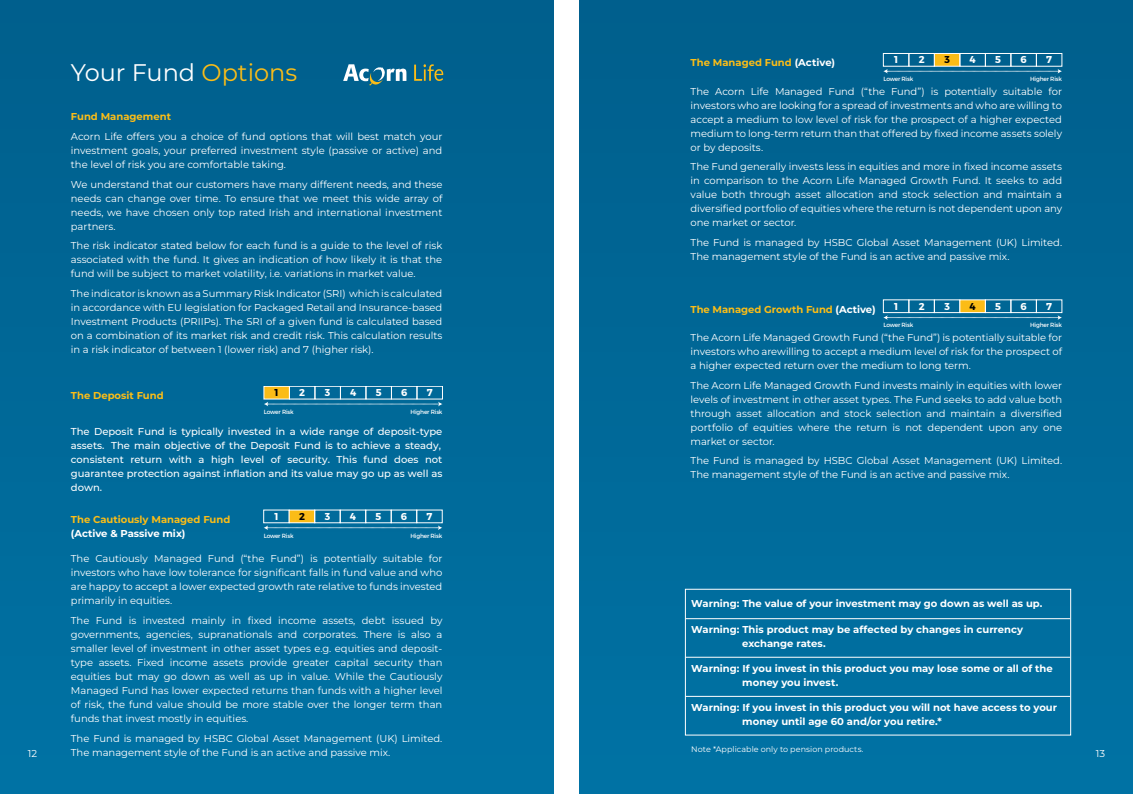
<style>
.page{position:relative;width:1133px;height:794px;background:#fff}
.page>*{position:absolute;margin:0;border:0;box-sizing:border-box;transform-origin:0 0}
.t1{font:24px "Montserrat";color:#fff}
.t2{font:10px/14px "Montserrat";color:#fff;text-align:justify}
.t3{font:700 10px/14px "Montserrat";color:#fff}
.t4{font:500 10px/14px "Montserrat";color:#fff}
.t5{font:700 10px "Montserrat";color:#fbbd17}
.t6{font:700 10px "Montserrat";color:#000}
.t7{font:8px "Montserrat";letter-spacing:.005em;color:#fff}
.t8{font:6px "Montserrat";letter-spacing:-.03em;color:#fff}
.s1{color:#fff}
.s2{color:#fbbd17}
</style>
<div class="page">
<div style="left:0;top:0;width:553px;height:794px;background:#006898"></div>
<div style="left:580px;top:0;width:552px;height:794px;background:#006898"></div>
<div style="left:883px;top:53px;width:26px;height:13px;border:1px solid #fff"></div>
<div style="left:908px;top:53px;width:26px;height:13px;border:1px solid #fff"></div>
<div style="left:934px;top:53px;width:25px;height:13px;background:#fbbc17"></div>
<div style="left:934px;top:53px;width:26px;height:13px;border:1px solid #fff"></div>
<div style="left:959px;top:53px;width:26px;height:13px;border:1px solid #fff"></div>
<div style="left:985px;top:53px;width:26px;height:13px;border:1px solid #fff"></div>
<div style="left:1010px;top:53px;width:26px;height:13px;border:1px solid #fff"></div>
<div style="left:1036px;top:53px;width:26px;height:13px;border:1px solid #fff"></div>
<svg style="left:883px;top:69px;width:178px;height:5px"></svg>
<div style="left:883px;top:300px;width:26px;height:13px;border:1px solid #fff"></div>
<div style="left:908px;top:300px;width:26px;height:13px;border:1px solid #fff"></div>
<div style="left:934px;top:300px;width:26px;height:13px;border:1px solid #fff"></div>
<div style="left:959px;top:300px;width:26px;height:12px;background:#fbbc17"></div>
<div style="left:959px;top:300px;width:26px;height:13px;border:1px solid #fff"></div>
<div style="left:985px;top:300px;width:26px;height:13px;border:1px solid #fff"></div>
<div style="left:1010px;top:300px;width:26px;height:13px;border:1px solid #fff"></div>
<div style="left:1036px;top:300px;width:26px;height:13px;border:1px solid #fff"></div>
<svg style="left:883px;top:315px;width:178px;height:5px"></svg>
<div style="left:264px;top:386px;width:25px;height:13px;background:#fbbc17"></div>
<div style="left:264px;top:386px;width:25px;height:13px;border:1px solid #fff"></div>
<div style="left:289px;top:386px;width:26px;height:13px;border:1px solid #fff"></div>
<div style="left:315px;top:386px;width:25px;height:13px;border:1px solid #fff"></div>
<div style="left:340px;top:386px;width:26px;height:13px;border:1px solid #fff"></div>
<div style="left:366px;top:386px;width:25px;height:13px;border:1px solid #fff"></div>
<div style="left:391px;top:386px;width:26px;height:13px;border:1px solid #fff"></div>
<div style="left:417px;top:386px;width:25px;height:13px;border:1px solid #fff"></div>
<svg style="left:264px;top:402px;width:178px;height:4px"></svg>
<div style="left:289px;top:510px;width:26px;height:13px;background:#fbbc17"></div>
<svg style="left:264px;top:525px;width:178px;height:5px"></svg>
<svg style="left:343px;top:64px;width:63px;height:22px"></svg>
<svg style="left:414px;top:64px;width:29px;height:17px"></svg>
<hr style="left:685px;top:618px;width:385px;height:1px;background:#fff">
<hr style="left:685px;top:657px;width:385px;height:1px;background:#fff">
<hr style="left:685px;top:696px;width:385px;height:1px;background:#fff">
<p class="t3" style="left:894px;top:53px;width:6px">1</p>
<p class="t3" style="left:918px;top:53px;width:7px">2</p>
<p class="t6" style="left:944px;top:54px;width:7px">3</p>
<p class="t3" style="left:969px;top:53px;width:8px">4</p>
<p class="t3" style="left:995px;top:53px;width:7px">5</p>
<p class="t3" style="left:1020px;top:53px;width:8px">6</p>
<p class="t3" style="left:1046px;top:53px;width:7px">7</p>
<p class="t5" style="left:690px;top:56px;width:146px">The Managed Fund <span class="s1">(Active)</span></p>
<p class="t2" style="left:690px;top:84px;width:373px">The Acorn Life Managed Fund (“the Fund”) is potentially suitable for investors who are looking for a spread of investments and who are willing to accept a medium to low level of risk for the prospect of a higher expected medium to long-term return than that offered by fixed income assets solely or by deposits.</p>
<p class="t2" style="left:690px;top:159px;width:373px">The Fund generally invests less in equities and more in fixed income assets in comparison to the Acorn Life Managed Growth Fund. It seeks to add value both through asset allocation and stock selection and maintain a diversified portfolio of equities where the return is not dependent upon any one market or sector.</p>
<p class="t2" style="left:690px;top:235px;width:373px">The Fund is managed by HSBC Global Asset Management (UK) Limited.<br>The management style of the Fund is an active and passive mix.</p>
<h1 class="t1" style="left:71px;top:56px;width:228px">Your Fund <span class="s2">Options</span></h1>
<p class="t5" style="left:71px;top:110px;width:102px">Fund Management</p>
<p class="t2" style="left:71px;top:129px;width:373px">Acorn Life offers you a choice of fund options that will best match your investment goals, your preferred investment style (passive or active) and the level of risk you are comfortable taking.</p>
<p class="t2" style="left:71px;top:177px;width:373px">We understand that our customers have many different needs, and these needs can change over time. To ensure that we meet this wide array of needs, we have chosen only top rated Irish and international investment partners.</p>
<p class="t2" style="left:71px;top:238px;width:373px">The risk indicator stated below for each fund is a guide to the level of risk associated with the fund. It gives an indication of how likely it is that the fund will be subject to market volatility, i.e. variations in market value.</p>
<p class="t2" style="left:71px;top:286px;width:373px">The indicator is known as a Summary Risk Indicator (SRI) which is calculated in accordance with EU legislation for Packaged Retail and Insurance-based Investment Products (PRIIPs). The SRI of a given fund is calculated based on a combination of its market risk and credit risk. This calculation results in a risk indicator of between 1 (lower risk) and 7 (higher risk).</p>
<p class="t5" style="left:71px;top:389px;width:94px">The Deposit Fund</p>
<p class="t4" style="left:71px;top:423px;width:373px">The Deposit Fund is typically invested in a wide range of deposit‐type assets. The main objective of the Deposit Fund is to achieve a steady, consistent return with a high level of security. This fund does not guarantee protection against inflation and its value may go up as well as down.</p>
<p class="t5" style="left:71px;top:513px;width:161px">The Cautiously Managed Fund</p>
<p class="t3" style="left:71px;top:526px;width:116px">(Active &amp; Passive mix)</p>
<p class="t2" style="left:71px;top:551px;width:373px">The Cautiously Managed Fund (“the Fund”) is potentially suitable for investors who have low tolerance for significant falls in fund value and who are happy to accept a lower expected growth rate relative to funds invested primarily in equities.</p>
<p class="t2" style="left:71px;top:613px;width:373px">The Fund is invested mainly in fixed income assets, debt issued by governments, agencies, supranationals and corporates. There is also a smaller level of investment in other asset types e.g. equities and deposit&shy;type assets. Fixed income assets provide greater capital security than equities but may go down as well as up in value. While the Cautiously Managed Fund has lower expected returns than funds with a higher level of risk, the fund value should be more stable over the longer term than funds that invest mostly in equities.</p>
<p class="t2" style="left:71px;top:731px;width:373px">The Fund is managed by HSBC Global Asset Management (UK) Limited.<br>The management style of the Fund is an active and passive mix.</p>
<p class="t8" style="left:883px;top:75px;width:31px">Lower Risk</p>
<p class="t8" style="left:1030px;top:75px;width:33px">Higher Risk</p>
<p class="t3" style="left:894px;top:299px;width:6px">1</p>
<p class="t3" style="left:918px;top:299px;width:7px">2</p>
<p class="t3" style="left:944px;top:299px;width:7px">3</p>
<p class="t6" style="left:969px;top:300px;width:8px">4</p>
<p class="t3" style="left:995px;top:299px;width:7px">5</p>
<p class="t3" style="left:1020px;top:299px;width:8px">6</p>
<p class="t3" style="left:1046px;top:299px;width:7px">7</p>
<p class="t5" style="left:690px;top:302px;width:186px">The Managed Growth Fund <span class="s1">(Active)</span></p>
<p class="t2" style="left:690px;top:330px;width:373px">The Acorn Life Managed Growth Fund (“the Fund”) is potentially suitable for investors who arewilling to accept a medium level of risk for the prospect of a higher expected return over the medium to long term.</p>
<p class="t2" style="left:690px;top:378px;width:373px">The Acorn Life Managed Growth Fund invests mainly in equities with lower levels of investment in other asset types. The Fund seeks to add value both through asset allocation and stock selection and maintain a diversified portfolio of equities where the return is not dependent upon any one market or sector.</p>
<p class="t2" style="left:690px;top:453px;width:373px">The Fund is managed by HSBC Global Asset Management (UK) Limited.<br>The management style of the Fund is an active and passive mix.</p>
<p class="t8" style="left:883px;top:321px;width:31px">Lower Risk</p>
<p class="t8" style="left:1030px;top:321px;width:33px">Higher Risk</p>
<p class="t6" style="left:275px;top:386px;width:6px">1</p>
<p class="t3" style="left:299px;top:386px;width:7px">2</p>
<p class="t3" style="left:325px;top:386px;width:7px">3</p>
<p class="t3" style="left:350px;top:386px;width:8px">4</p>
<p class="t3" style="left:376px;top:386px;width:7px">5</p>
<p class="t3" style="left:401px;top:386px;width:8px">6</p>
<p class="t3" style="left:427px;top:386px;width:7px">7</p>
<p class="t8" style="left:264px;top:408px;width:31px">Lower Risk</p>
<p class="t8" style="left:410px;top:408px;width:33px">Higher Risk</p>
<p class="t3" style="left:274px;top:509px;width:6px">1</p>
<p class="t6" style="left:299px;top:510px;width:7px">2</p>
<p class="t3" style="left:325px;top:509px;width:7px">3</p>
<p class="t3" style="left:350px;top:509px;width:8px">4</p>
<p class="t3" style="left:375px;top:509px;width:7px">5</p>
<p class="t3" style="left:401px;top:509px;width:8px">6</p>
<p class="t3" style="left:426px;top:509px;width:7px">7</p>
<p class="t8" style="left:264px;top:532px;width:31px">Lower Risk</p>
<p class="t8" style="left:410px;top:532px;width:33px">Higher Risk</p>
<p class="t3" style="left:691px;top:596px;width:353px">Warning: The value of your investment may go down as well as up.</p>
<p class="t3" style="left:742px;top:622px;width:282px;text-indent:-51px">Warning: This product may be affected by changes in currency exchange rates.</p>
<p class="t3" style="left:742px;top:661px;width:312px;text-indent:-51px">Warning: If you invest in this product you may lose some or all of the money you invest.</p>
<p class="t3" style="left:742px;top:700px;width:316px;text-indent:-51px">Warning: If you invest in this product you will not have access to your money until age 60 and/or you retire.*</p>
<p class="t7" style="left:691px;top:744px;width:174px">Note *Applicable only to pension products.</p>
<p class="t2" style="left:28px;top:745px;width:11px">12</p>
<p class="t2" style="left:1095px;top:745px;width:11px">13</p>
</div>
